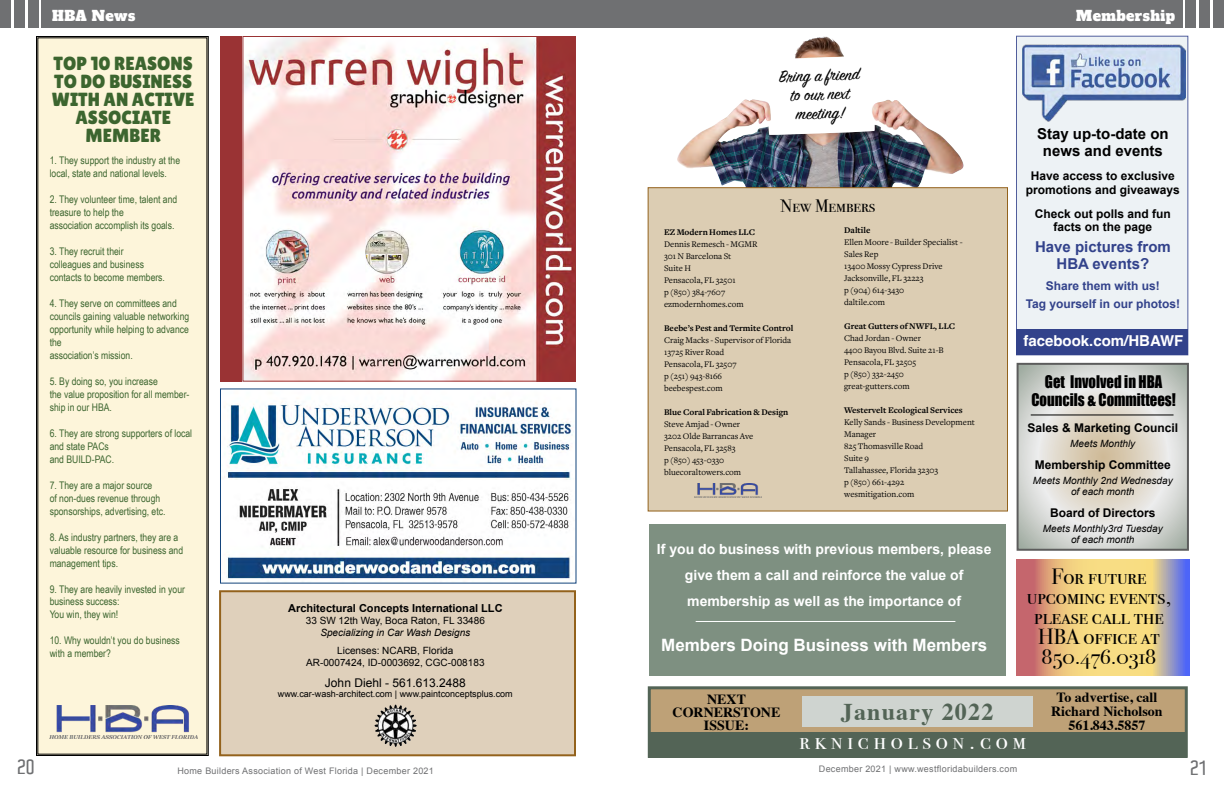
<style>
.page{position:relative;width:1224px;height:792px;background:#fff}
.page>*{position:absolute;margin:0;border:0;box-sizing:border-box;transform-origin:0 0}
.t1{font:24px "Bodoni Svty Two SCITCTT";letter-spacing:.2em;color:#fff}
.t2{font:700 24px "Times";letter-spacing:.05em;color:#536456}
.t3{font:22px/20px "Bodoni Svty Two SCITCTT";color:#000;text-align:center}
.t4{font:600 20px "Aldo";color:#6f7072}
.t5{font:19px/18px "Lilita One";color:#3c652f;text-align:center}
.t6{font:18px/19px "Sign Painter House Script";color:#000;text-align:center}
.t7{font:18px "Bodoni Svty Two SCITCTT";color:#000}
.t8{font:700 17px "Arial";color:#fff}
.t9{font:16px/18px "Impact";color:#000;text-align:center;scale:.92 1}
.t10{font:700 15px/17.2px "Arial";color:#000;text-align:center}
.t11{font:700 15px/17px "Arial";color:#32428b;text-align:center}
.t12{font:700 15px "Helvetica";color:#fff}
.t13{font:700 14px/26px "Arial";color:#fff;text-align:center}
.t14{font:700 14px/14px "Times";color:#000;text-align:center}
.t15{font:14px "Alfa Slab One";letter-spacing:.03em;color:#fff}
.t16{font:700 12px/13.8px "Arial";color:#000;text-align:center}
.t17{font:700 12px/18px "Arial";color:#32428b;text-align:center}
.t18{font:12px "Arial";color:#000}
.t19{font:700 11px "Arial";color:#000}
.t20{font:10.5px/13px "Arial Narrow";color:#3c652f}
.t21{font:italic 10px/11px "Arial";color:#000;text-align:center}
.t22{font:10px/12px "Arial";color:#000;text-align:center}
.t23{font:9px/12px "Freight Text";color:#000}
.t24{font:700 9px "Freight Text";color:#000}
.t25{font:9px "Arial";letter-spacing:.03em;color:#6f7072}
.t26{font:9px "Arial";color:#000}
</style>
<div class="page">
<div style="left:1016px;top:36px;width:172px;height:319px;background:#eaf0f4;border:1px solid #32428b"></div>
<img style="left:677px;top:37px;width:287px;height:150px">
<div style="left:648px;top:187px;width:360px;height:325px;background:#dccdb3;border:1px solid #93621c"></div>
<div style="left:1213px;top:0;width:11px;height:28px;background:#6f7072"></div>
<div style="left:612px;top:0;width:570px;height:28px;background:#6f7072"></div>
<div style="left:42px;top:0;width:570px;height:28px;background:#6f7072"></div>
<div style="left:0;top:0;width:11px;height:28px;background:#6f7072"></div>
<div style="left:14px;top:0;width:11px;height:28px;background:#6f7072"></div>
<div style="left:28px;top:0;width:11px;height:28px;background:#6f7072"></div>
<div style="left:1199px;top:0;width:11px;height:28px;background:#6f7072"></div>
<div style="left:1185px;top:0;width:11px;height:28px;background:#6f7072"></div>
<svg style="left:1020px;top:366px;width:166px;height:182px"></svg>
<hr style="left:1031px;top:414px;width:143px;height:1px;background:#000">
<div style="left:649px;top:524px;width:356px;height:152px;background:#7e9081"></div>
<hr style="left:696px;top:621px;width:259px;height:1px;background:#fff">
<svg style="left:1016px;top:559px;width:174px;height:117px"></svg>
<div style="left:220px;top:36px;width:39px;height:346px;background:#9a3334"></div>
<img style="left:244px;top:38px;width:330px;height:342px">
<div style="left:242px;top:36px;width:334px;height:346px;border:1px solid #9a3334"></div>
<div style="left:219px;top:590px;width:357px;height:166px;background:#dfd0bb;border:2px solid #93621c"></div>
<img style="left:374px;top:705px;width:43px;height:42px">
<img style="left:224px;top:401px;width:350px;height:178px">
<div style="left:36px;top:36px;width:173px;height:720px;background:#fdf5da"></div>
<img style="left:50px;top:706px;width:147px;height:32px">
<div style="left:648px;top:686px;width:540px;height:72px;background:#bea177;border:3px solid #536456"></div>
<div style="left:648px;top:732px;width:538px;height:26px;background:#536456"></div>
<div style="left:802px;top:697px;width:231px;height:30px;background:#cfd4d0"></div>
<img style="left:1023px;top:44px;width:162px;height:78px">
<div style="left:1016px;top:329px;width:172px;height:26px;background:#32428b"></div>
<img style="left:695px;top:483px;width:66px;height:15px">
<h3 class="t15" style="left:52px;top:3px;width:85px">HBA News</h3>
<h3 class="t15" style="left:1076px;top:3px;width:100px">Membership</h3>
<h3 class="t5" style="left:52px;top:54px;width:144px">TOP 10 REASONS<br>TO DO BUSINESS<br>WITH AN ACTIVE<br>ASSOCIATE<br>MEMBER</h3>
<p class="t20" style="left:50px;top:153px;width:132px">1. They support the industry at the local, state and national levels.</p>
<p class="t20" style="left:50px;top:192px;width:129px">2. They volunteer time, talent and treasure to help the<br>association accomplish its goals.</p>
<p class="t20" style="left:50px;top:244px;width:117px">3. They recruit their colleagues and business contacts to become members.</p>
<p class="t20" style="left:50px;top:296px;width:141px">4. They serve on committees and councils gaining valuable networking opportunity while helping to advance the<br>association’s mission.</p>
<p class="t20" style="left:50px;top:374px;width:141px">5. By doing so, you increase<br>the value proposition for all member&shy;ship in our HBA.</p>
<p class="t20" style="left:50px;top:426px;width:144px">6. They are strong supporters of local and state PACs<br>and BUILD-PAC.</p>
<p class="t20" style="left:50px;top:478px;width:117px">7. They are a major source<br>of non-dues revenue through sponsorships, advertising, etc.</p>
<p class="t20" style="left:50px;top:530px;width:135px">8. As industry partners, they are a valuable resource for business and management tips.</p>
<p class="t20" style="left:50px;top:582px;width:137px">9. They are heavily invested in your business success:<br>You win, they win!</p>
<p class="t20" style="left:50px;top:634px;width:132px">10. Why wouldn’t you do business with a member?</p>
<p class="t19" style="left:288px;top:601px;width:216px">Architectural Concepts International LLC</p>
<p class="t22" style="left:306px;top:615px;width:181px">33 SW 12th Way, Boca Raton, FL 33486</p>
<p class="t21" style="left:320px;top:627px;width:151px">Specializing in Car Wash Designs</p>
<p class="t22" style="left:306px;top:645px;width:180px">Licenses: NCARB, Florida<br>AR-0007424, ID-0003692, CGC-008183</p>
<p class="t18" style="left:325px;top:675px;width:142px">John Diehl - 561.613.2488</p>
<p class="t26" style="left:278px;top:688px;width:236px">www.car-wash-architect.com | www.paintconceptsplus.com</p>
<h3 class="t6" style="left:779px;top:69px;width:82px;rotate:-2deg">Bring a fr iend to ou r next meeting!</h3>
<h3 class="t7" style="left:781px;top:195px;width:96px">New Members</h3>
<p class="t24" style="left:664px;top:227px;width:93px">EZ Modern Homes LLC</p>
<p class="t23" style="left:664px;top:239px;width:95px">Dennis Remesch - MGMR<br>301 N Barcelona St<br>Suite H<br>Pensacola, FL 32501<br>p (850) 384-7607 ezmodernhomes.com</p>
<p class="t24" style="left:664px;top:323px;width:131px">Beebe’s Pest and Termite Control</p>
<p class="t23" style="left:664px;top:334px;width:129px">Craig Macks - Supervisor of Florida<br>13725 River Road<br>Pensacola, FL 32507<br>p (251) 943-8166<br>beebespest.com</p>
<p class="t24" style="left:664px;top:407px;width:126px">Blue Coral Fabrication &amp; Design</p>
<p class="t23" style="left:664px;top:418px;width:91px">Steve Amjad - Owner<br>3202 Olde Barrancas Ave<br>Pensacola, FL 32583<br>p (850) 453-0330 bluecoraltowers.com</p>
<p class="t24" style="left:844px;top:225px;width:28px">Daltile</p>
<p class="t23" style="left:844px;top:236px;width:120px">Ellen Moore - Builder Specialist -<br>Sales Rep<br>13400 Mossy Cypress Drive<br>Jacksonville, FL 32223<br>p (904) 614-3430<br>daltile.com</p>
<p class="t24" style="left:844px;top:321px;width:113px">Great Gutters of NWFL, LLC</p>
<p class="t23" style="left:844px;top:332px;width:101px">Chad Jordan - Owner<br>4400 Bayou Blvd. Suite 21-B<br>Pensacola, FL 32505<br>p (850) 332-2450 great-gutters.com</p>
<p class="t24" style="left:844px;top:405px;width:120px">Westervelt Ecological Services</p>
<p class="t23" style="left:844px;top:416px;width:132px">Kelly Sands - Business Development<br>Manager<br>825 Thomasville Road<br>Suite 9<br>Tallahassee, Florida 32303<br>p (850) 661-4292 wesmitigation.com</p>
<h3 class="t13" style="left:657px;top:536px;width:336px">If you do business with previous members, please give them a call and reinforce the value of membership as well as the importance of</h3>
<h3 class="t8" style="left:661px;top:634px;width:327px">Members Doing Business with Members</h3>
<h3 class="t14" style="left:673px;top:691px;width:109px;line-height:13px">NEXT<br>CORNERSTONE<br>ISSUE:</h3>
<h1 class="t2" style="left:841px;top:689px;width:154px">January 2022</h1>
<h3 class="t10" style="left:1037px;top:126px;width:133px">Stay up-to-date on news and events</h3>
<p class="t16" style="left:1026px;top:169px;width:156px">Have access to exclusive promotions and giveaways</p>
<p class="t16" style="left:1035px;top:207px;width:138px">Check out polls and fun facts on the page</p>
<h3 class="t11" style="left:1035px;top:239px;width:137px">Have pictures from<br>HBA events?</h3>
<p class="t17" style="left:1026px;top:278px;width:156px">Share them with us!<br>Tag yourself in our photos!</p>
<h3 class="t12" style="left:1023px;top:332px;width:162px">facebook.com/HBAWF</h3>
<h3 class="t9" style="left:1032px;top:372px;width:158px">Get Involved in HBA<br>Councils &amp; Committees!</h3>
<p class="t16" style="left:1027px;top:421px;width:152px">Sales &amp; Marketing Council</p>
<p class="t21" style="left:1070px;top:438px;width:67px">Meets Monthly</p>
<p class="t16" style="left:1035px;top:458px;width:138px">Membership Committee</p>
<p class="t21" style="left:1033px;top:475px;width:141px">Meets Monthly 2nd Wednesday of each month</p>
<p class="t16" style="left:1050px;top:506px;width:107px">Board of Directors</p>
<p class="t21" style="left:1043px;top:523px;width:121px">Meets Monthly3rd Tuesday of each month</p>
<h2 class="t3" style="left:1027px;top:567px;width:146px">For future upcoming events, please call the<br>HBA office at<br>850.476.0318</h2>
<h3 class="t14" style="left:1051px;top:689px;width:113px">To advertise, call<br>Richard Nicholson<br>561.843.5857</h3>
<h1 class="t1" style="left:799px;top:727px;width:228px">rknicholson.com</h1>
<h3 class="t4" style="left:18px;top:756px;width:19px">20</h3>
<h3 class="t4" style="left:1191px;top:757px;width:17px">21</h3>
<p class="t25" style="left:178px;top:765px;width:258px">Home Builders Association of West Florida | December 2021</p>
<p class="t25" style="left:819px;top:763px;width:200px">December 2021 | www.westfloridabuilders.com</p>
</div>
